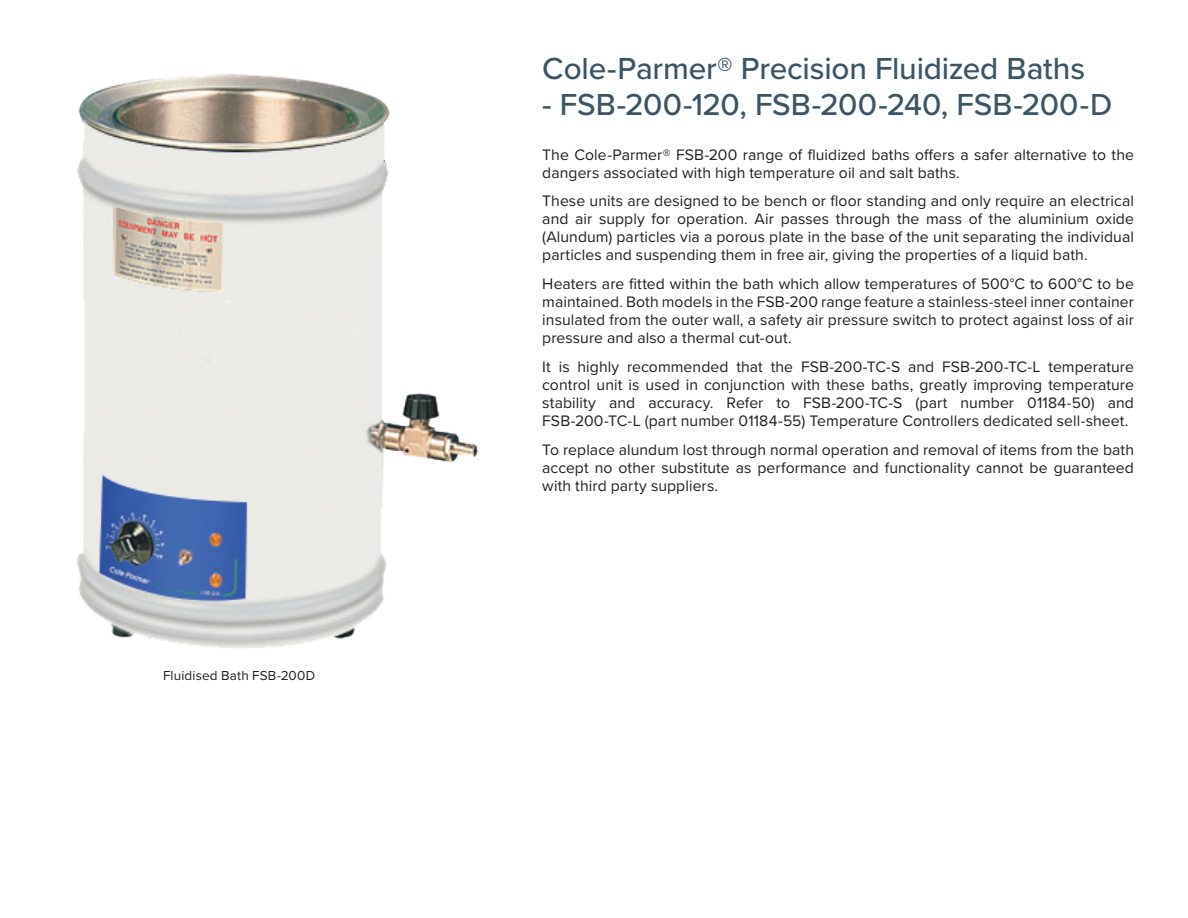
<style>
.page{position:relative;width:1188px;height:918px;background:#fff}
.page>*{position:absolute;margin:0;border:0;box-sizing:border-box;transform-origin:0 0}
.Headline_grey{font:500 31.5px "Proxima Nova";letter-spacing:-.005em;color:#3b5566}
.Bodycopy{font:15.75px/18px "Proxima Nova";letter-spacing:.005em;color:#231f20;text-align:justify}
.Antylia_bodycopy{font:13.5px "Proxima Nova";letter-spacing:.01em;color:#231f20}
</style>
<div class="page">
<img style="left:77px;top:74px;width:402px;height:574px">
<p class="Antylia_bodycopy" style="left:163px;top:666px;width:154px">Fluidised Bath FSB-200D</p>
<p class="Headline_grey" style="left:542px;top:45px;width:544px">Cole-Parmer® Precision Fluidized Baths</p>
<p class="Headline_grey" style="left:542px;top:81px;width:571px">- FSB-200-120, FSB-200-240, FSB-200-D</p>
<p class="Bodycopy" style="left:542px;top:145px;width:593px">The Cole-Parmer® FSB-200 range of fluidized baths offers a safer alternative to the dangers associated with high temperature oil and salt baths.</p>
<p class="Bodycopy" style="left:542px;top:191px;width:593px">These units are designed to be bench or floor standing and only require an electrical and air supply for operation. Air passes through the mass of the aluminium oxide (Alundum) particles via a porous plate in the base of the unit separating the individual particles and suspending them in free air, giving the properties of a liquid bath.</p>
<p class="Bodycopy" style="left:542px;top:274px;width:593px">Heaters are fitted within the bath which allow temperatures of 500°C to 600°C to be maintained. Both models in the FSB-200 range feature a stainless-steel inner container insulated from the outer wall, a safety air pressure switch to protect against loss of air pressure and also a thermal cut-out.</p>
<p class="Bodycopy" style="left:542px;top:357px;width:593px">It is highly recommended that the FSB-200-TC-S and FSB-200-TC-L temperature control unit is used in conjunction with these baths, greatly improving temperature stability and accuracy. Refer to FSB-200-TC-S (part number 01184-50) and FSB-200-TC-L (part number 01184-55) Temperature Controllers dedicated sell-sheet.</p>
<p class="Bodycopy" style="left:542px;top:440px;width:593px">To replace alundum lost through normal operation and removal of items from the bath accept no other substitute as performance and functionality cannot be guaranteed with third party suppliers.</p>
</div>
